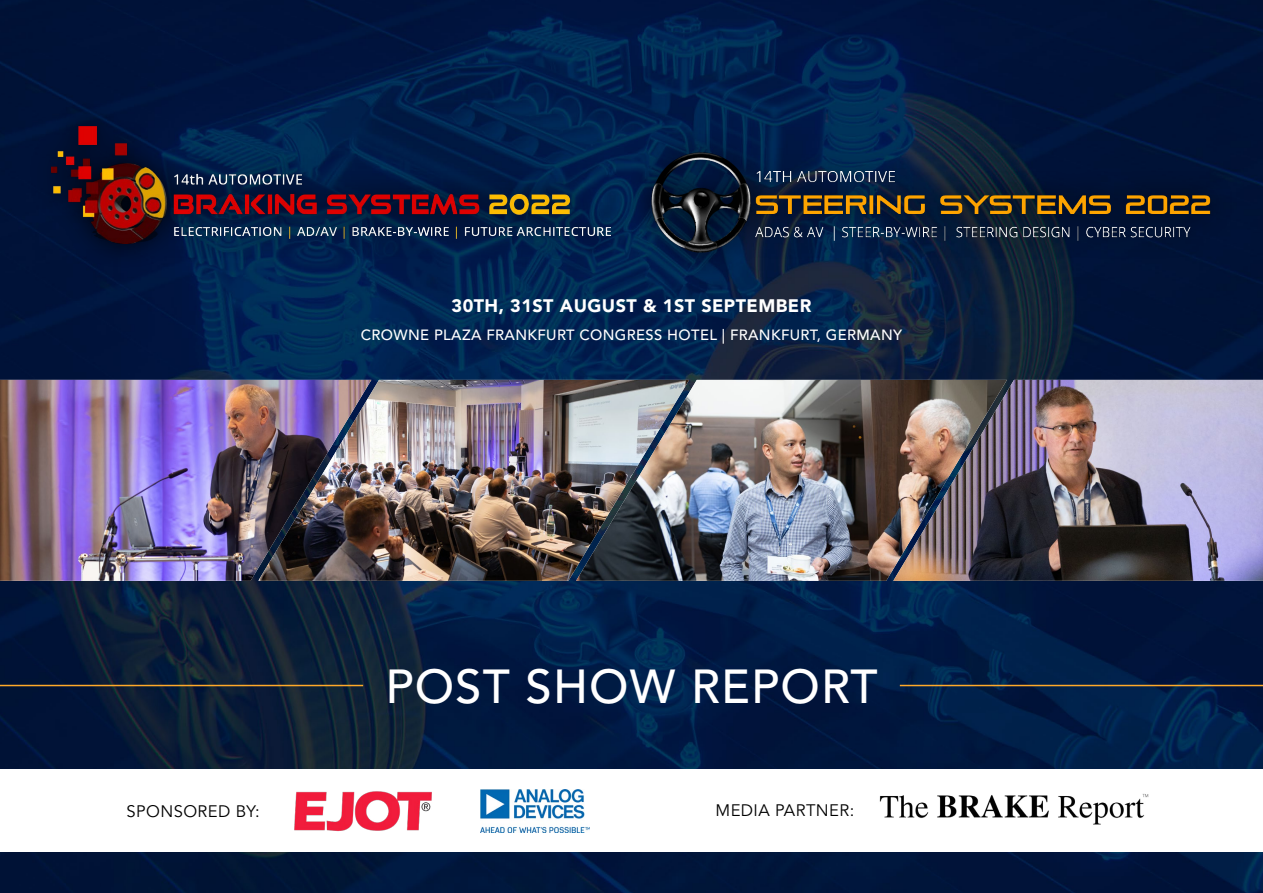
<style>
.page{position:relative;width:1263px;height:893px;background:#fff}
.page>*{position:absolute;margin:0;border:0;box-sizing:border-box;transform-origin:0 0}
.t1{font:500 47.4px "Avenir LT Std";letter-spacing:.025em;color:#fff}
.t2{font:900 18px "Avenir LT Std";letter-spacing:.025em;color:#fff}
.t3{font:16.5px "Avenir LT Std";letter-spacing:.025em;color:#000}
.t4{font:500 14.7px "Avenir LT Std";letter-spacing:.025em;color:#fff}
</style>
<div class="page">
<img style="left:0;top:0;width:1263px;height:893px">
<div style="left:627px;top:127px;width:608px;height:149px;background:#000;opacity:.8"></div>
<img style="left:652px;top:152px;width:560px;height:100px">
<div style="left:27px;top:101px;width:606px;height:168px;background:#000;opacity:.8"></div>
<img style="left:51px;top:126px;width:560px;height:118px">
<div style="left:0;top:770px;width:1263px;height:82px;background:#fff"></div>
<img style="left:879px;top:793px;width:270px;height:32px">
<img style="left:294px;top:791px;width:138px;height:40px">
<img style="left:481px;top:789px;width:109px;height:44px">
<hr style="left:0;top:685px;width:363px;height:1px;background:#ffa929">
<hr style="left:900px;top:685px;width:363px;height:1px;background:#ffa929">
<img style="left:0;top:380px;width:258px;height:201px">
<img style="left:260px;top:380px;width:316px;height:201px">
<img style="left:576px;top:380px;width:317px;height:201px">
<img style="left:893px;top:380px;width:370px;height:201px">
<p class="t2" style="left:452px;top:294px;width:361px">30TH, 31ST AUGUST &amp; 1ST SEPTEMBER</p>
<p class="t4" style="left:361px;top:326px;width:543px">CROWNE PLAZA FRANKFURT CONGRESS HOTEL | FRANKFURT, GERMANY</p>
<h1 class="t1" style="left:385px;top:660px;width:494px">POST SHOW REPORT</h1>
<p class="t3" style="left:127px;top:802px;width:134px">SPONSORED BY:</p>
<p class="t3" style="left:715px;top:801px;width:140px">MEDIA PARTNER:</p>
</div>
